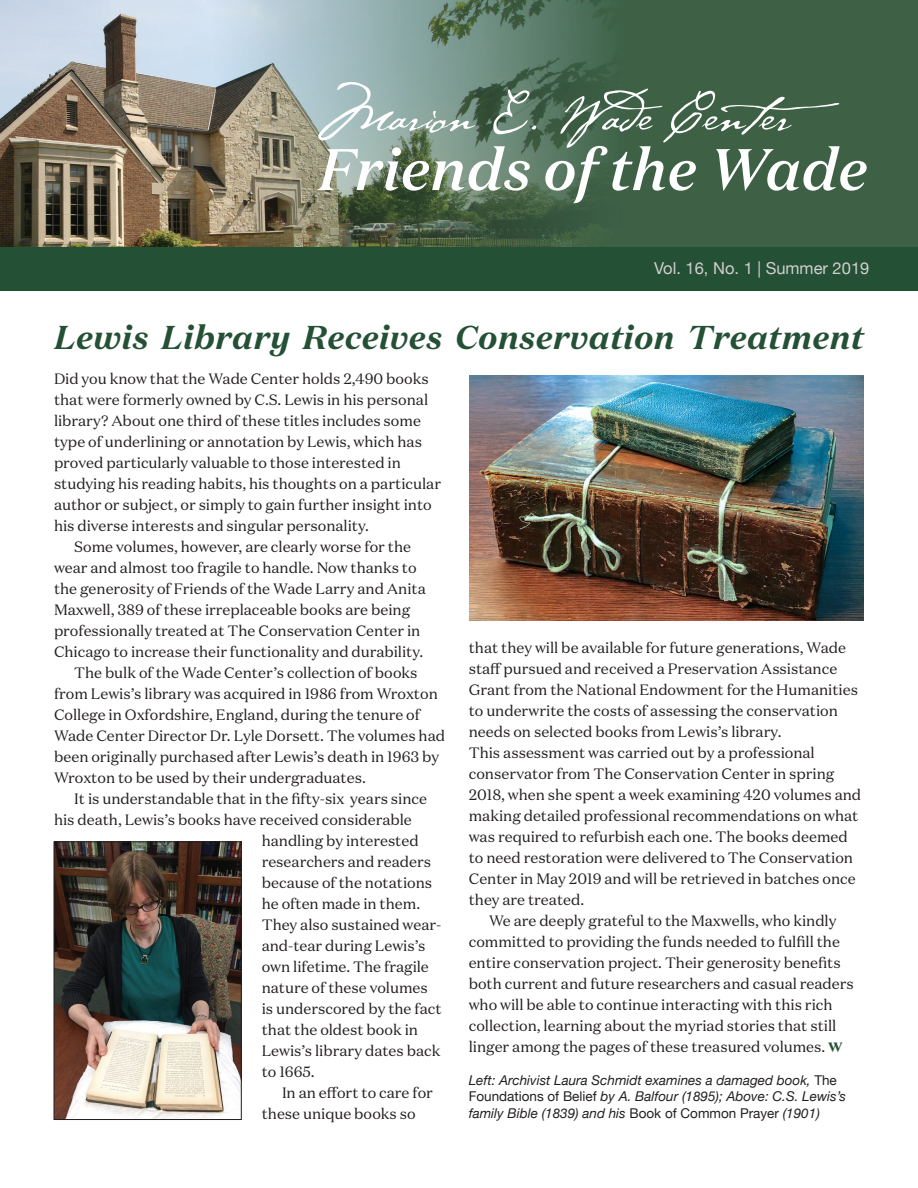
<style>
.page{position:relative;width:918px;height:1188px;background:#fff}
.page>*{position:absolute;margin:0;border:0;box-sizing:border-box;transform-origin:0 0}
.t1{font:italic 500 58.5px "Domaine Text";color:#fff}
.t2{font:italic 700 33px "Domaine Text";color:#245035}
.t3{font:16.5px "Helvetica Neue";color:#d0cfcd}
.t4{font:15px "Domaine Text";letter-spacing:-.005em;color:#231f20}
.t5{font:italic 13.5px/16.2px "Helvetica Neue";color:#231f20}
.s1{font-weight:900;font-size:13.5px;color:#245035}
.s2{font-style:normal}
</style>
<div class="page">
<img style="left:1px;top:0;width:917px;height:247px">
<div style="left:0;top:247px;width:918px;height:43px;background:#245035"></div>
<svg style="left:318px;top:82px;width:157px;height:58px;background:#9db5b0"></svg>
<svg style="left:493px;top:90px;width:43px;height:44px;background:#738c7c"></svg>
<svg style="left:560px;top:89px;width:279px;height:59px;background:#57755e"></svg>
<img style="left:469px;top:375px;width:395px;height:246px">
<img style="left:56px;top:844px;width:184px;height:274px">
<div style="left:54px;top:842px;width:188px;height:278px;border:1px solid #231f20"></div>
<h1 class="t1" style="left:318px;top:132px;width:551px">Friends of the Wade</h1>
<p class="t3" style="left:654px;top:258px;width:217px">Vol. 16, No. 1 | Summer 2019</p>
<h2 class="t2" style="left:54px;top:316px;width:812px">Lewis Library Receives Conservation Treatment</h2>
<p class="t4" style="left:54px;top:369px;width:376px">Did you know that the Wade Center holds 2,490 books</p>
<p class="t4" style="left:54px;top:390px;width:376px">that were formerly owned by C.S. Lewis in his personal</p>
<p class="t4" style="left:54px;top:411px;width:368px">library? About one third of these titles includes some</p>
<p class="t4" style="left:54px;top:432px;width:370px">type of underlining or annotation by Lewis, which has</p>
<p class="t4" style="left:54px;top:453px;width:348px">proved particularly valuable to those interested in</p>
<p class="t4" style="left:54px;top:474px;width:389px">studying his reading habits, his thoughts on a particular</p>
<p class="t4" style="left:54px;top:495px;width:379px">author or subject, or simply to gain further insight into</p>
<p class="t4" style="left:54px;top:516px;width:316px">his diverse interests and singular personality.</p>
<p class="t4" style="left:74px;top:537px;width:338px">Some volumes, however, are clearly worse for the</p>
<p class="t4" style="left:54px;top:558px;width:364px">wear and almost too fragile to handle. Now thanks to</p>
<p class="t4" style="left:54px;top:579px;width:373px">the generosity of Friends of the Wade Larry and Anita</p>
<p class="t4" style="left:54px;top:600px;width:358px">Maxwell, 389 of these irreplaceable books are being</p>
<p class="t4" style="left:54px;top:621px;width:368px">professionally treated at The Conservation Center in</p>
<p class="t4" style="left:54px;top:642px;width:371px">Chicago to increase their functionality and durability.</p>
<p class="t4" style="left:74px;top:663px;width:345px">The bulk of the Wade Center’s collection of books</p>
<p class="t4" style="left:54px;top:684px;width:385px">from Lewis’s library was acquired in 1986 from Wroxton</p>
<p class="t4" style="left:54px;top:705px;width:368px">College in Oxfordshire, England, during the tenure of</p>
<p class="t4" style="left:54px;top:726px;width:393px">Wade Center Director Dr. Lyle Dorsett. The volumes had</p>
<p class="t4" style="left:54px;top:747px;width:387px">been originally purchased after Lewis’s death in 1963 by</p>
<p class="t4" style="left:54px;top:768px;width:313px">Wroxton to be used by their undergraduates.</p>
<p class="t4" style="left:74px;top:789px;width:355px">It is understandable that in the fifty-six years since</p>
<p class="t4" style="left:54px;top:810px;width:359px">his death, Lewis’s books have received considerable</p>
<p class="t4" style="left:262px;top:831px;width:159px">handling by interested</p>
<p class="t4" style="left:262px;top:852px;width:171px">researchers and readers</p>
<p class="t4" style="left:262px;top:873px;width:172px">because of the notations</p>
<p class="t4" style="left:262px;top:894px;width:160px">he often made in them.</p>
<p class="t4" style="left:262px;top:915px;width:181px">They also sustained wear-</p>
<p class="t4" style="left:262px;top:936px;width:165px">and-tear during Lewis’s</p>
<p class="t4" style="left:262px;top:957px;width:169px">own lifetime. The fragile</p>
<p class="t4" style="left:262px;top:978px;width:168px">nature of these volumes</p>
<p class="t4" style="left:262px;top:999px;width:181px">is underscored by the fact</p>
<p class="t4" style="left:262px;top:1020px;width:158px">that the oldest book in</p>
<p class="t4" style="left:262px;top:1041px;width:180px">Lewis’s library dates back</p>
<p class="t4" style="left:262px;top:1062px;width:54px">to 1665.</p>
<p class="t4" style="left:282px;top:1083px;width:153px">In an effort to care for</p>
<p class="t4" style="left:262px;top:1104px;width:155px">these unique books so</p>
<p class="t4" style="left:469px;top:638px;width:379px">that they will be available for future generations, Wade</p>
<p class="t4" style="left:469px;top:659px;width:370px">staff pursued and received a Preservation Assistance</p>
<p class="t4" style="left:469px;top:680px;width:391px">Grant from the National Endowment for the Humanities</p>
<p class="t4" style="left:469px;top:701px;width:371px">to underwrite the costs of assessing the conservation</p>
<p class="t4" style="left:469px;top:722px;width:314px">needs on selected books from Lewis’s library.</p>
<p class="t4" style="left:469px;top:743px;width:348px">This assessment was carried out by a professional</p>
<p class="t4" style="left:469px;top:764px;width:367px">conservator from The Conservation Center in spring</p>
<p class="t4" style="left:469px;top:785px;width:394px">2018, when she spent a week examining 420 volumes and</p>
<p class="t4" style="left:469px;top:806px;width:391px">making detailed professional recommendations on what</p>
<p class="t4" style="left:469px;top:827px;width:381px">was required to refurbish each one. The books deemed</p>
<p class="t4" style="left:469px;top:848px;width:386px">to need restoration were delivered to The Conservation</p>
<p class="t4" style="left:469px;top:869px;width:389px">Center in May 2019 and will be retrieved in batches once</p>
<p class="t4" style="left:469px;top:890px;width:117px">they are treated.</p>
<p class="t4" style="left:489px;top:911px;width:349px">We are deeply grateful to the Maxwells, who kindly</p>
<p class="t4" style="left:469px;top:932px;width:373px">committed to providing the funds needed to fulfill the</p>
<p class="t4" style="left:469px;top:953px;width:374px">entire conservation project. Their generosity benefits</p>
<p class="t4" style="left:469px;top:974px;width:387px">both current and future researchers and casual readers</p>
<p class="t4" style="left:469px;top:995px;width:365px">who will be able to continue interacting with this rich</p>
<p class="t4" style="left:469px;top:1016px;width:369px">collection, learning about the myriad stories that still</p>
<p class="t4" style="left:469px;top:1037px;width:375px">linger among the pages of these treasured volumes. <span class="s1">W</span></p>
<p class="t5" style="left:469px;top:1072px;width:379px">Left: Archivist Laura Schmidt examines a damaged book, <span class="s2">The<br>Foundations of Belief</span> by A. Balfour (1895); Above: C.S. Lewis’s family Bible (1839) and his <span class="s2">Book of Common Prayer</span> (1901)</p>
</div>
